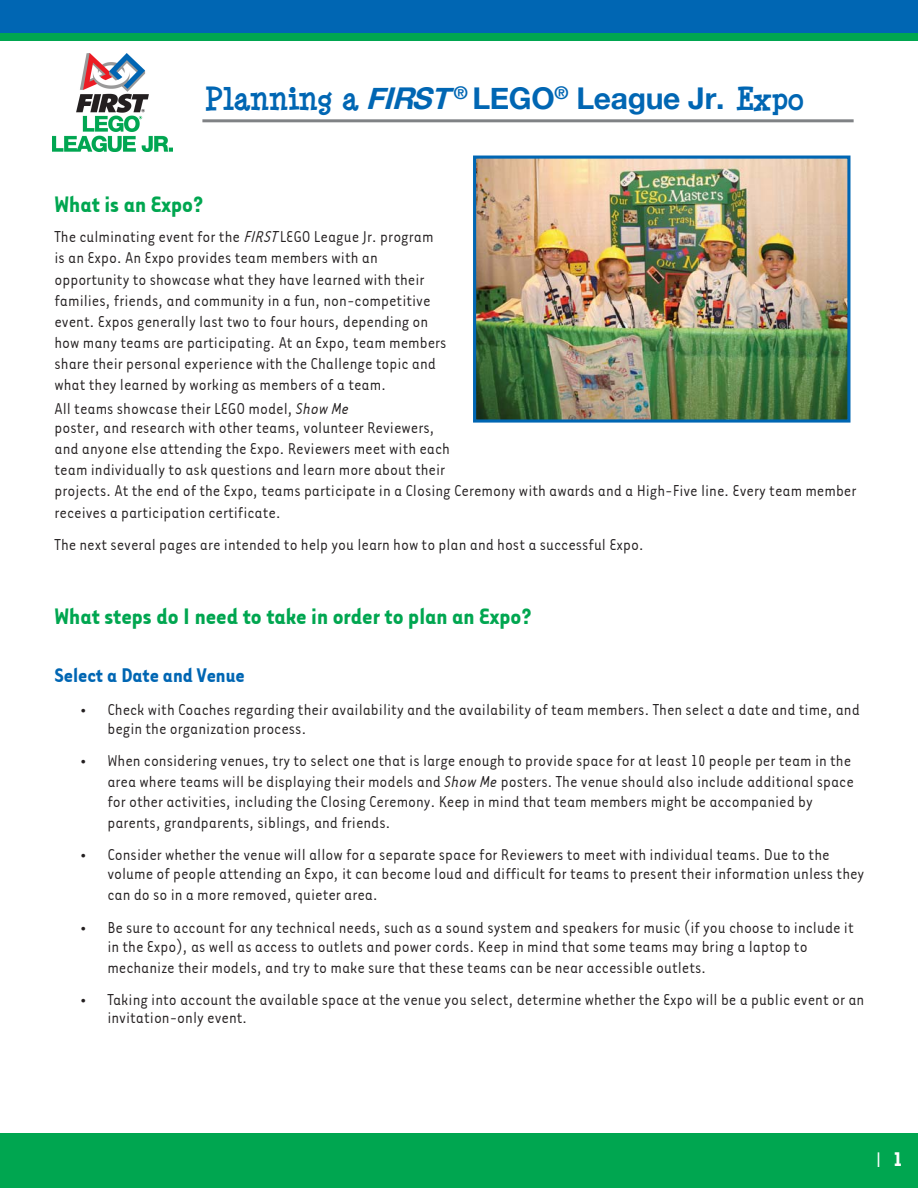
<style>
.page{position:relative;width:918px;height:1188px;background:#fff}
.page>*{position:absolute;margin:0;border:0;box-sizing:border-box;transform-origin:0 0}
.t1{font:700 30px "Minya Nouvelle";letter-spacing:-.01em;color:#0066b3}
.t2{font:700 25.5px "Tarzana Narrow";color:#00a650}
.t3{font:700 22.5px "Tarzana Narrow";color:#0066b3}
.t4{font:19.5px "Tarzana Wide";color:#fff}
.t5{font:condensed 18px/21.1px "Tarzana";color:#231f20}
.s1{font-family:"Helvetica Neue";font-style:italic}
.s2{font-family:"Helvetica Neue"}
.s3{font-style:italic}
.s4{font-family:"Tarzana Narrow";font-style:italic;font-stretch:normal}
.s5{font-family:"Tarzana Narrow";font-weight:700;font-size:22.5px}
</style>
<div class="page">
<hr style="left:202px;top:119px;width:652px;height:3px;background:#808285">
<div style="left:0;top:0;width:918px;height:36px;background:#0066b3"></div>
<div style="left:0;top:33px;width:918px;height:7px;background:#00a650"></div>
<div style="left:0;top:1134px;width:918px;height:54px;background:#00a650"></div>
<img style="left:477px;top:160px;width:370px;height:259px">
<div style="left:473px;top:156px;width:378px;height:267px;border:3px solid #0066b3"></div>
<img style="left:53px;top:53px;width:119px;height:99px">
<h1 class="t1" style="left:204px;top:81px;width:601px">Planning a <span class="s1">FIRST</span><sup>®</sup> <span class="s2">LEGO</span><sup>®</sup> <span class="s2">League Jr.</span> Expo</h1>
<h2 class="t2" style="left:55px;top:188px;width:150px">What is an Expo?</h2>
<p class="t5" style="left:55px;top:228px;width:394px">The culminating event for the <span class="s3">FIRST</span>LEGO League Jr. program is an Expo. An Expo provides team members with an opportunity to showcase what they have learned with their families, friends, and community in a fun, non-competitive event. Expos generally last two to four hours, depending on how many teams are participating. At an Expo, team members share their personal experience with the Challenge topic and what they learned by working as members of a team.</p>
<p class="t5" style="left:55px;top:400px;width:382px;line-height:19.4px">All teams showcase their LEGO model, <span class="s4">Show Me<br></span>poster, and research with other teams, volunteer Reviewers,</p>
<p class="t5" style="left:55px;top:440px;width:804px">and anyone else attending the Expo. Reviewers meet with each<br>team individually to ask questions and learn more about their<br>projects. At the end of the Expo, teams participate in a Closing Ceremony with awards and a High-Five line. Every team member receives a participation certificate.</p>
<p class="t5" style="left:55px;top:535px;width:591px">The next several pages are intended to help you learn how to plan and host a successful Expo.</p>
<h2 class="t2" style="left:55px;top:600px;width:478px">What steps do I need to take in order to plan an Expo?</h2>
<p class="t3" style="left:55px;top:662px;width:192px">Select a Date and Venue</p>
<p class="t5" style="left:107px;top:702px;width:754px;line-height:18.5px">Check with Coaches regarding their availability and the availability of team members. Then select a date and time, and begin the organization process.</p>
<p class="t5" style="left:107px;top:752px;width:748px;line-height:20.1px">When considering venues, try to select one that is large enough to provide space for at least 10 people per team in the area where teams will be displaying their models and <span class="s4">Show Me</span> posters. The venue should also include additional space for other activities, including the Closing Ceremony. Keep in mind that team members might be accompanied by</p>
<p class="t5" style="left:107px;top:808px;width:724px;line-height:32.4px">parents, grandparents, siblings, and friends.<br>Consider whether the venue will allow for a separate space for Reviewers to meet with individual teams. Due to the</p>
<p class="t5" style="left:107px;top:865px;width:759px">volume of people attending an Expo, it can become loud and difficult for teams to present their information unless they can do so in a more removed, quieter area.</p>
<p class="t5" style="left:107px;top:919px;width:748px;line-height:18.9px">Be sure to account for any technical needs, such as a sound system and speakers for music (if you choose to include it in the Expo), as well as access to outlets and power cords. Keep in mind that some teams may bring a laptop to</p>
<p class="t5" style="left:107px;top:953px;width:758px;line-height:32.4px">mechanize their models, and try to make sure that these teams can be near accessible outlets.<br>Taking into account the available space at the venue you select, determine whether the Expo will be a public event or an</p>
<p class="t5" style="left:107px;top:1009px;width:142px">invitation-only event.</p>
<p class="t4" style="left:874px;top:1154px;width:30px">| <span class="s5">1</span></p>
</div>
